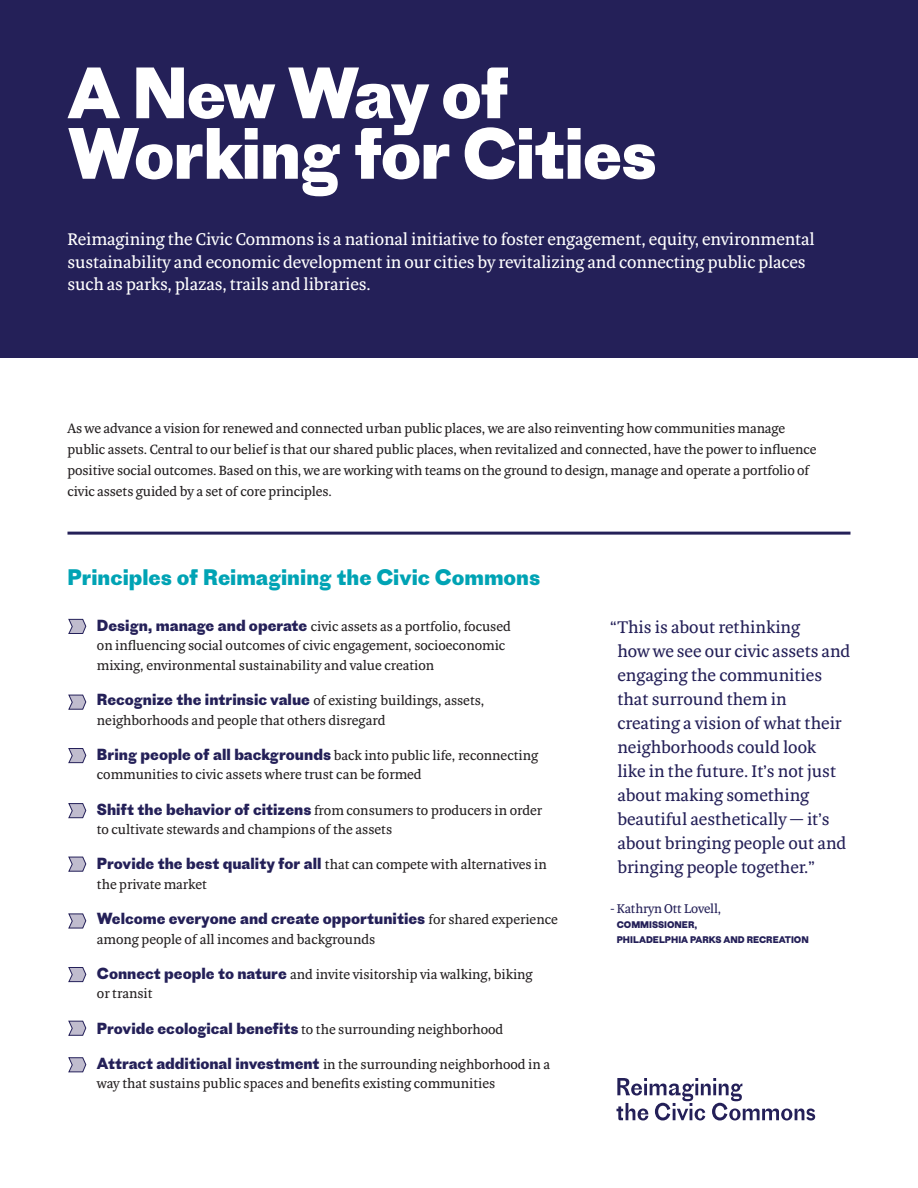
<style>
.page{position:relative;width:918px;height:1188px;background:#fff}
.page>*{position:absolute;margin:0;border:0;box-sizing:border-box;transform-origin:0 0}
.t1{font:700 67.65px/60.4px "Proto Grotesk";letter-spacing:-.02em;color:#fff}
.t2{font:700 21px "Proto Grotesk";color:#00a3b4}
.t3{font:18px/24px "Aleksei";color:#242058}
.t4{font:18px/22.5px "Aleksei";letter-spacing:-.005em;color:#fff}
.t5{font:700 15px "Proto Grotesk";color:#242058}
.t6{font:14.25px/19.5px "Aleksei";color:#231f20}
.t7{font:13.5px "Aleksei";letter-spacing:-.01em;color:#242058}
.t8{font:700 9px/15px "Proto Grotesk";color:#242058}
.s1{font-family:"Proto Grotesk";font-weight:700;font-size:15px;color:#242058}
.s2{font-family:"Aleksei";font-weight:400;font-size:14.25px;color:#231f20}
</style>
<div class="page">
<div style="left:0;top:0;width:918px;height:358px;background:#242058"></div>
<svg style="left:68px;top:618px;width:19px;height:16px"></svg>
<svg style="left:68px;top:856px;width:19px;height:16px"></svg>
<svg style="left:68px;top:748px;width:19px;height:16px"></svg>
<svg style="left:68px;top:913px;width:19px;height:16px"></svg>
<svg style="left:68px;top:803px;width:19px;height:16px"></svg>
<svg style="left:68px;top:967px;width:19px;height:16px"></svg>
<svg style="left:68px;top:694px;width:19px;height:16px"></svg>
<svg style="left:68px;top:1020px;width:19px;height:16px"></svg>
<svg style="left:616px;top:1078px;width:199px;height:42px"></svg>
<hr style="left:67px;top:532px;width:783px;height:3px;background:#242058">
<svg style="left:68px;top:1057px;width:19px;height:16px"></svg>
<p class="t1" style="left:68px;top:62px;width:591px">A New Way of<br>Working for Cities</p>
<p class="t4" style="left:68px;top:227px;width:749px">Reimagining the Civic Commons is a national initiative to foster engagement, equity, environmental sustainability and economic development in our cities by revitalizing and connecting public places such as parks, plazas, trails and libraries.</p>
<p class="t6" style="left:68px;top:417px;width:751px;line-height:21px">As we advance a vision for renewed and connected urban public places, we are also reinventing how communities manage public assets. Central to our belief is that our shared public places, when revitalized and connected, have the power to influence positive social outcomes. Based on this, we are working with teams on the ground to design, manage and operate a portfolio of</p>
<p class="t6" style="left:68px;top:481px;width:266px">civic assets guided by a set of core principles.</p>
<p class="t2" style="left:68px;top:562px;width:474px">Principles of Reimagining the Civic Commons</p>
<p class="t6" style="left:97px;top:616px;width:416px"><span class="s1">Design, manage and operate</span> civic assets as a portfolio, focused on influencing social outcomes of civic engagement, socioeconomic mixing, environmental sustainability and value creation</p>
<p class="t6" style="left:97px;top:690px;width:389px"><span class="s1">Recognize the intrinsic value</span> of existing buildings, assets, neighborhoods and people that others disregard</p>
<p class="t6" style="left:97px;top:745px;width:443px"><span class="s1">Bring people of all backgrounds</span> back into public life, reconnecting communities to civic assets where trust can be formed</p>
<p class="t6" style="left:97px;top:800px;width:447px"><span class="s1">Shift the behavior of citizens</span> from consumers to producers in order to cultivate stewards and champions of the assets</p>
<p class="t6" style="left:97px;top:854px;width:451px"><span class="s1">Provide the best quality for all</span> that can compete with alternatives in the private market</p>
<p class="t5" style="left:97px;top:908px;width:462px">Welcome everyone and create opportunities <span class="s2">for shared experience</span></p>
<p class="t6" style="left:97px;top:929px;width:280px">among people of all incomes and backgrounds</p>
<p class="t6" style="left:97px;top:964px;width:437px"><span class="s1">Connect people to nature</span> and invite visitorship via walking, biking or transit</p>
<p class="t6" style="left:97px;top:1019px;width:408px"><span class="s1">Provide ecological benefits</span> to the surrounding neighborhood</p>
<p class="t6" style="left:97px;top:1054px;width:455px"><span class="s1">Attract additional investment</span> in the surrounding neighborhood in a way that sustains public spaces and benefits existing communities</p>
<p class="t3" style="left:617px;top:614px;width:235px;text-indent:-7px">“This is about rethinking<br>how we see our civic assets and engaging the communities that surround them in creating a vision of what their neighborhoods could look<br>like in the future. It’s not just about making something beautiful aesthetically — it’s about bringing people out and bringing people together.”</p>
<p class="t7" style="left:610px;top:899px;width:112px">- Kathryn Ott Lovell,</p>
<p class="t8" style="left:617px;top:917px;width:193px">COMMISSIONER,<br>PHILADELPHIA PARKS AND RECREATION</p>
</div>
